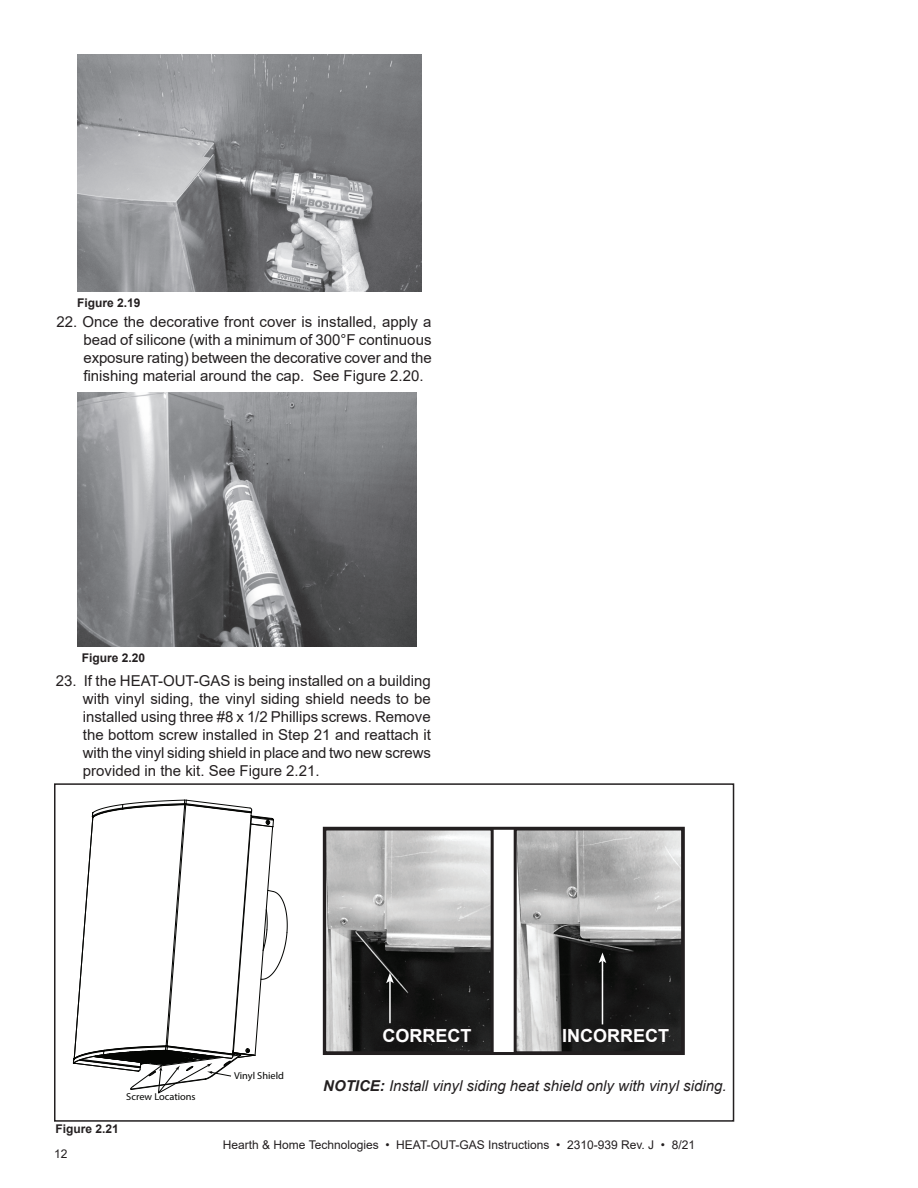
<style>
.page{position:relative;width:918px;height:1188px;background:#fff}
.page>*{position:absolute;margin:0;border:0;box-sizing:border-box;transform-origin:0 0}
.t1{font:700 18px "Arial";color:#fff}
.t2{font:15px/18px "Arial";color:#231f20;text-align:justify}
.t3{font:italic 15px "Arial";color:#231f20}
.t4{font:12px "Arial";color:#231f20}
.t5{font:700 12px "Arial";color:#231f20}
.t6{font:10.05px "Myriad Pro";color:#040503}
.s1{font-weight:700}
</style>
<div class="page">
<div style="left:54px;top:783px;width:680px;height:339px;border:2px solid #231f20"></div>
<img style="left:77px;top:54px;width:345px;height:238px">
<img style="left:77px;top:392px;width:339px;height:255px">
<svg style="left:73px;top:799px;width:215px;height:295px"></svg>
<img style="left:327px;top:831px;width:163px;height:219px">
<div style="left:323px;top:827px;width:171px;height:227px;border:3px solid #231f20"></div>
<svg style="left:382px;top:1028px;width:90px;height:15px"></svg>
<hr style="left:389px;top:981px;width:2px;height:42px;background:#fff">
<svg style="left:386px;top:973px;width:8px;height:10px"></svg>
<img style="left:518px;top:831px;width:162px;height:219px">
<div style="left:514px;top:827px;width:170px;height:227px;border:3px solid #231f20"></div>
<svg style="left:563px;top:1028px;width:106px;height:15px;background:#1e1d1d"></svg>
<hr style="left:602px;top:961px;width:1px;height:63px;background:#fff">
<svg style="left:599px;top:953px;width:7px;height:10px"></svg>
<div style="left:323px;top:827px;width:362px;height:228px;border:3px solid #231f20"></div>
<p class="t5" style="left:77px;top:294px;width:65px">Figure 2.19</p>
<p class="t2" style="left:83px;top:312px;width:350px;text-indent:-27px">22. Once the decorative front cover is installed, apply a bead of silicone (with a minimum of 300°F continuous exposure rating) between the decorative cover and the finishing material around the cap. See Figure 2.20.</p>
<p class="t5" style="left:82px;top:650px;width:65px">Figure 2.20</p>
<p class="t2" style="left:83px;top:672px;width:350px;text-indent:-27px">23. If the HEAT-OUT-GAS is being installed on a building with vinyl siding, the vinyl siding shield needs to be installed using three #8 x 1/2 Phillips screws. Remove the bottom screw installed in Step 21 and reattach it with the vinyl siding shield in place and two new screws provided in the kit. See Figure 2.21.</p>
<p class="t5" style="left:56px;top:1120px;width:65px">Figure 2.21</p>
<p class="t4" style="left:54px;top:1145px;width:15px">12</p>
<p class="t6" style="left:126px;top:1091px;width:71px">Screw Locations</p>
<p class="t6" style="left:234px;top:1070px;width:51px">Vinyl Shield</p>
<p class="t1" style="left:382px;top:1023px;width:90px">CORRECT</p>
<p class="t1" style="left:562px;top:1023px;width:108px">INCORRECT</p>
<p class="t3" style="left:323px;top:1077px;width:405px"><span class="s1">NOTICE:</span> Install vinyl siding heat shield only with vinyl siding.</p>
<p class="t4" style="left:223px;top:1136px;width:474px">Hearth &amp; Home Technologies • HEAT-OUT-GAS Instructions • 2310-939 Rev. J • 8/21</p>
</div>
